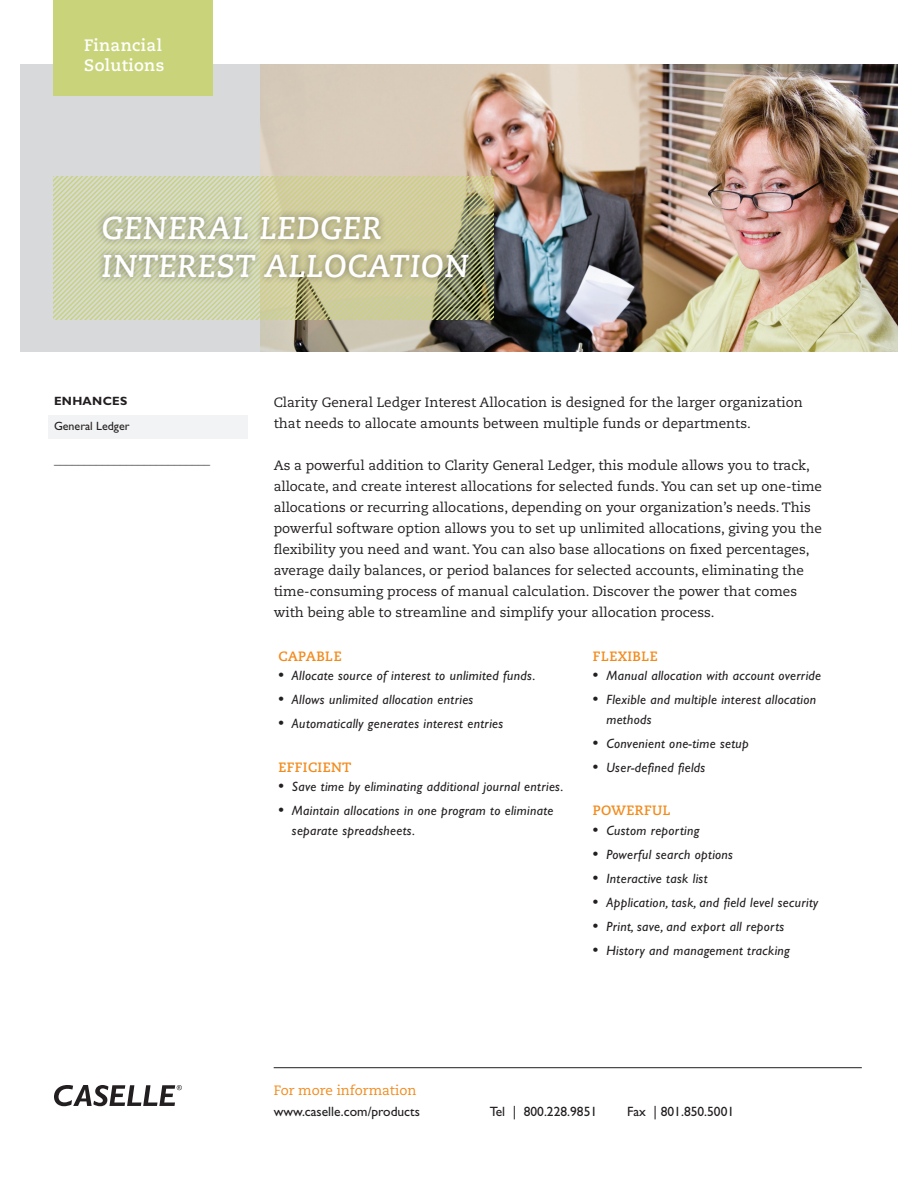
<style>
.page{position:relative;width:918px;height:1188px;background:#fff}
.page>*{position:absolute;margin:0;border:0;box-sizing:border-box;transform-origin:0 0}
.Product_Name_Header{font:italic 700 31.5px/37.8px "Caecilia LT Std";letter-spacing:.025em;color:#fff}
.t1{font:700 16.5px/19.5px "Caecilia LT Std";letter-spacing:.025em;color:#fff}
.t2{font:13.5px/21px "Caecilia LT Std";color:#231f20}
.t3{font:italic 13.5px/19.5px "Gill Sans Std";letter-spacing:.025em;color:#231f20}
.t4{font:13.5px "Gill Sans Std";color:#231f20}
._9pt_Headlines{font:700 13.5px "Caecilia LT Std";letter-spacing:.025em;color:#f28b1d}
.t5{font:13.5px "Caecilia LT Std";color:#f28b1d}
.Body_Text{font:12px "Gill Sans Std";color:#231f20}
.Body_Text-2{font:700 12px "Gill Sans Std";letter-spacing:.025em;color:#231f20}
.s1{font-family:"Gill Sans";font-weight:800;font-style:normal}
</style>
<div class="page">
<div style="left:21px;top:65px;width:876px;height:287px;background:#d8d9db"></div>
<img style="left:261px;top:65px;width:636px;height:287px">
<div style="left:48px;top:415px;width:200px;height:23px;background:#f2f3f4"></div>
<svg style="left:54px;top:1085px;width:128px;height:21px"></svg>
<hr style="left:274px;top:1067px;width:588px;height:1px;background:#231f20">
<svg style="left:54px;top:177px;width:439px;height:143px"></svg>
<div style="left:54px;top:0;width:159px;height:95px;background:#c9d47a"></div>
<div style="left:95px;top:209px;width:380px;height:76px;background:#231f20;opacity:.49"></div>
<p class="t1" style="left:84px;top:36px;width:82px">Financial<br>Solutions</p>
<p class="Product_Name_Header" style="left:102px;top:210px;width:369px">GENERAL LEDGER<br>INTEREST ALLOCATION</p>
<p class="Body_Text-2" style="left:54px;top:394px;width:75px">ENHANCES</p>
<p class="Body_Text" style="left:54px;top:420px;width:77px">General Ledger</p>
<p class="Body_Text" style="left:54px;top:453px;width:157px">__________________________</p>
<p class="t2" style="left:274px;top:393px;width:531px">Clarity General Ledger Interest Allocation is designed for the larger organization that needs to allocate amounts between multiple funds or departments.</p>
<p class="t2" style="left:274px;top:456px;width:550px">As a powerful addition to Clarity General Ledger, this module allows you to track, allocate, and create interest allocations for selected funds. You can set up one-time allocations or recurring allocations, depending on your organization’s needs. This powerful software option allows you to set up unlimited allocations, giving you the flexibility you need and want. You can also base allocations on fixed percentages, average daily balances, or period balances for selected accounts, eliminating the time-consuming process of manual calculation. Discover the power that comes with being able to streamline and simplify your allocation process.</p>
<p class="_9pt_Headlines" style="left:278px;top:648px;width:65px">CAPABLE</p>
<p class="t3" style="left:278px;top:666px;width:258px"><span class="s1">·</span> Allocate source of interest to unlimited funds.</p>
<p class="t3" style="left:278px;top:690px;width:196px"><span class="s1">·</span> Allows unlimited allocation entries</p>
<p class="t3" style="left:278px;top:714px;width:226px"><span class="s1">·</span> Automatically generates interest entries</p>
<p class="_9pt_Headlines" style="left:278px;top:759px;width:74px">EFFICIENT</p>
<p class="t3" style="left:278px;top:777px;width:287px"><span class="s1">·</span> Save time by eliminating additional journal entries.</p>
<p class="t3" style="left:292px;top:801px;width:263px;text-indent:-14px"><span class="s1">·</span> Maintain allocations in one program to eliminate separate spreadsheets.</p>
<p class="_9pt_Headlines" style="left:593px;top:648px;width:66px">FLEXIBLE</p>
<p class="t3" style="left:593px;top:666px;width:230px"><span class="s1">·</span> Manual allocation with account override</p>
<p class="t3" style="left:606px;top:690px;width:211px;text-indent:-14px"><span class="s1">·</span> Flexible and multiple interest allocation methods</p>
<p class="t3" style="left:593px;top:733px;width:157px"><span class="s1">·</span> Convenient one-time setup</p>
<p class="t3" style="left:593px;top:757px;width:114px"><span class="s1">·</span> User-defined fields</p>
<p class="_9pt_Headlines" style="left:593px;top:802px;width:79px">POWERFUL</p>
<p class="t3" style="left:593px;top:820px;width:108px"><span class="s1">·</span> Custom reporting</p>
<p class="t3" style="left:593px;top:844px;width:142px"><span class="s1">·</span> Powerful search options</p>
<p class="t3" style="left:593px;top:868px;width:116px"><span class="s1">·</span> Interactive task list</p>
<p class="t3" style="left:593px;top:892px;width:227px"><span class="s1">·</span> Application, task, and field level security</p>
<p class="t3" style="left:593px;top:916px;width:193px"><span class="s1">·</span> Print, save, and export all reports</p>
<p class="t3" style="left:593px;top:940px;width:199px"><span class="s1">·</span> History and management tracking</p>
<p class="t5" style="left:274px;top:1083px;width:144px">For more information</p>
<p class="t4" style="left:274px;top:1104px;width:148px">www.caselle.com/products</p>
<p class="t4" style="left:490px;top:1104px;width:109px">Tel | 800.228.9851</p>
<p class="t4" style="left:627px;top:1104px;width:109px">Fax | 801.850.5001</p>
</div>
